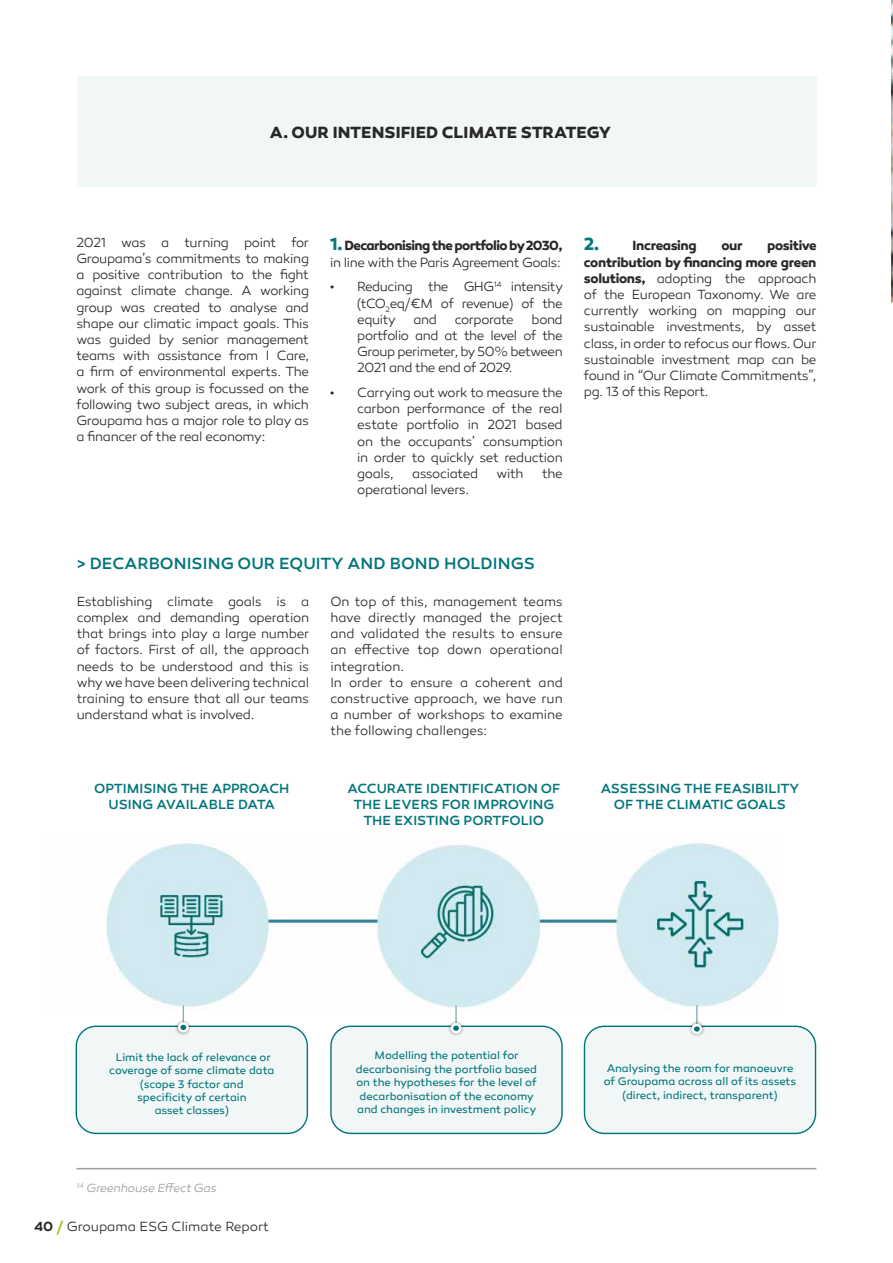
<style>
.page{position:relative;width:893px;height:1263px;background:#fff}
.page>*{position:absolute;margin:0;border:0;box-sizing:border-box;transform-origin:0 0}
.t1{font:500 16.5px "Canaro";color:#007579}
.t2{font:700 16.5px "Canaro";letter-spacing:.005em;color:#282827}
.t3{font:300 13.5px/16.2px "Canaro";letter-spacing:-.02em;color:#282827;text-align:justify}
.t4{font:500 13.5px/16.2px "Canaro";color:#007579;text-align:center}
.t5{font:700 13.5px "Canaro";letter-spacing:-.025em;color:#282827}
.t6{font:italic 300 12px "Canaro";letter-spacing:-.015em;color:#9d9d9c}
.t7{font:11.25px/13.4px "Canaro";letter-spacing:-.005em;color:#007579;text-align:center}
.s1{font-weight:700;font-size:18px;color:#007a7e}
.s2{font-weight:700}
.s3{font-size:18px;color:#007a7e}
.s4{font-weight:600}
.s5{font-weight:700;color:#9cc42e}
</style>
<div class="page">
<img style="left:892px;top:0;width:1px;height:302px">
<div style="left:77px;top:77px;width:739px;height:110px;background:#f1f6f7"></div>
<hr style="left:77px;top:1168px;width:739px;height:1px;background:#9d9d9c">
<div style="left:76px;top:1026px;width:231px;height:107px;background:#f1f6f7;border-radius:20px"></div>
<div style="left:76px;top:1025px;width:232px;height:109px;border:1px solid #007579;border-radius:20px"></div>
<div style="left:331px;top:1026px;width:231px;height:107px;background:#f1f6f7;border-radius:20px"></div>
<div style="left:330px;top:1025px;width:233px;height:109px;border:1px solid #007579;border-radius:20px"></div>
<div style="left:584px;top:1026px;width:231px;height:107px;background:#f1f6f7;border-radius:20px"></div>
<div style="left:584px;top:1025px;width:232px;height:109px;border:1px solid #007579;border-radius:20px"></div>
<img style="left:106px;top:843px;width:673px;height:167px">
<svg style="left:696px;top:1005px;width:1px;height:15px"></svg>
<div style="left:688px;top:1020px;width:17px;height:17px;background:#000;opacity:.48"></div>
<div style="left:693px;top:1025px;width:8px;height:8px;background:#007579;border-radius:50%"></div>
<div style="left:691px;top:1024px;width:11px;height:10px;border:3px solid #fff;border-radius:50%"></div>
<hr style="left:455px;top:1005px;width:2px;height:23px;background:#85b2b7">
<div style="left:447px;top:1020px;width:18px;height:16px;background:#000;opacity:.48"></div>
<div style="left:452px;top:1024px;width:8px;height:8px;background:#007579;border-radius:50%"></div>
<div style="left:451px;top:1023px;width:10px;height:10px;border:3px solid #fff;border-radius:50%"></div>
<svg style="left:183px;top:1005px;width:1px;height:14px"></svg>
<div style="left:175px;top:1019px;width:17px;height:17px;background:#000;opacity:.48"></div>
<div style="left:179px;top:1023px;width:8px;height:8px;background:#007579;border-radius:50%"></div>
<div style="left:178px;top:1022px;width:11px;height:10px;border:3px solid #fff;border-radius:50%"></div>
<p class="t2" style="left:270px;top:123px;width:343px">A. OUR INTENSIFIED CLIMATE STRATEGY</p>
<p class="t3" style="left:77px;top:234px;width:234px">2021 was a turning point for Groupama’s commitments to making a positive contribution to the fight against climate change. A working group was created to analyse and shape our climatic impact goals. This was guided by senior management teams with assistance from I Care, a firm of environmental experts. The work of this group is focussed on the following two subject areas, in which Groupama has a major role to play as a financer of the real economy:</p>
<p class="t3" style="left:330px;top:238px;width:234px"><span class="s1">1.</span><span class="s2">Decarbonising the portfolio by 2030, </span>in line with the Paris Agreement Goals:</p>
<p class="t3" style="left:357px;top:279px;width:207px;text-indent:-27px">• Reducing the GHG<sup>14</sup> intensity (tCO<sub>2</sub>eq/€M of revenue) of the equity</p>
<p class="t3" style="left:357px;top:311px;width:207px;text-indent:174px">bond portfolio and at the level of the Group perimeter, by 50% between 2021 and the end of 2029.</p>
<p class="t3" style="left:357px;top:385px;width:207px;text-indent:-27px">• Carrying out work to measure the carbon performance of the real estate portfolio in 2021 based on the occupants’ consumption in order to quickly set reduction goals,</p>
<p class="t3" style="left:413px;top:311px;width:25px">and</p>
<p class="t3" style="left:455px;top:311px;width:60px">corporate</p>
<p class="t3" style="left:412px;top:466px;width:68px">associated</p>
<p class="t3" style="left:497px;top:466px;width:29px">with</p>
<p class="t3" style="left:542px;top:466px;width:22px">the</p>
<p class="t3" style="left:357px;top:482px;width:113px">operational levers.</p>
<p class="t5" style="left:584px;top:237px;width:114px"><span class="s3">2.</span> Increasing</p>
<p class="t5" style="left:721px;top:237px;width:23px">our</p>
<p class="t3" style="left:584px;top:238px;width:234px;text-indent:183px"><span class="s2">positive contribution by financing more green solutions,</span> adopting the approach of the European Taxonomy. We are currently working on mapping our sustainable investments, by asset class, in order to refocus our flows. Our sustainable investment map can be found in “Our Climate Commitments”, pg. 13 of this Report.</p>
<p class="t1" style="left:77px;top:554px;width:460px">&gt; DECARBONISING OUR EQUITY AND BOND HOLDINGS</p>
<p class="t3" style="left:77px;top:593px;width:234px">Establishing climate goals is a complex and demanding operation that brings into play a large number of factors. First of all, the approach needs to be understood and this is why we have been delivering technical training to ensure that all our teams understand what is involved.</p>
<p class="t3" style="left:330px;top:593px;width:234px;text-align:left">On top of this, management teams have directly managed the project and validated the results to ensure an effective top down operational integration.<br>In order to ensure a coherent and constructive approach, we have run a number of workshops to examine the following challenges:</p>
<p class="t4" style="left:94px;top:780px;width:197px">OPTIMISING THE APPROACH<br>USING AVAILABLE DATA</p>
<p class="t4" style="left:347px;top:780px;width:214px">ACCURATE IDENTIFICATION OF<br>THE LEVERS FOR IMPROVING<br>THE EXISTING PORTFOLIO</p>
<p class="t4" style="left:601px;top:780px;width:200px">ASSESSING THE FEASIBILITY<br>OF THE CLIMATIC GOALS</p>
<p class="t7" style="left:109px;top:1050px;width:167px">Limit the lack of relevance or coverage of some climate data (scope 3 factor and<br>specificity of certain<br>asset classes)</p>
<p class="t7" style="left:356px;top:1049px;width:183px">Modelling the potential for decarbonising the portfolio based on the hypotheses for the level of decarbonisation of the economy and changes in investment policy</p>
<p class="t6" style="left:77px;top:1181px;width:142px"><sup>14</sup> Greenhouse Effect Gas</p>
<p class="t3" style="left:34px;top:1219px;width:237px"><span class="s4">40</span> <span class="s5">/</span> Groupama ESG Climate Report</p>
<p class="t7" style="left:604px;top:1061px;width:194px">Analysing the room for manoeuvre of Groupama across all of its assets (direct, indirect, transparent)</p>
</div>
